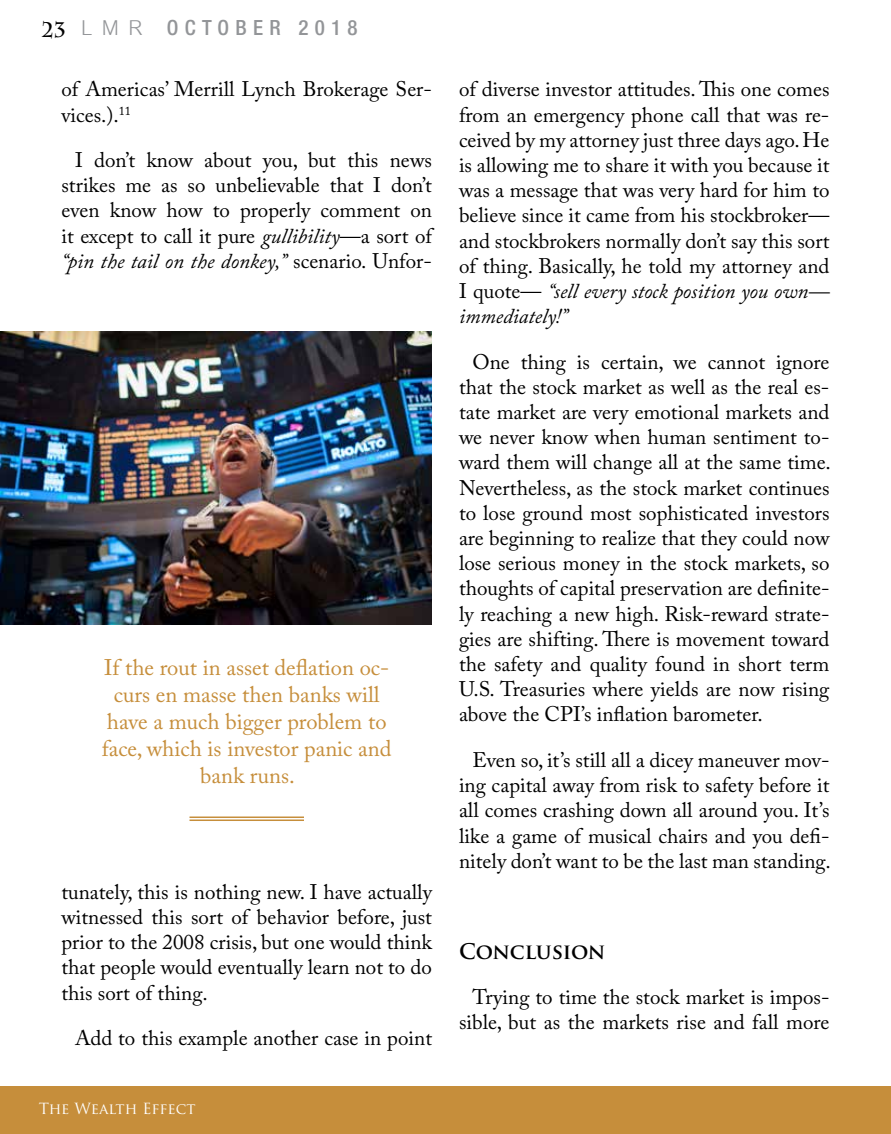
<style>
.page{position:relative;width:891px;height:1134px;background:#fff}
.page>*{position:absolute;margin:0;border:0;box-sizing:border-box;transform-origin:0 0}
.t1{font:22.5px/27px "Adobe Caslon Pro";color:#c68e3b;text-align:center}
.t2{font:21px/25.2px "Adobe Caslon Pro";color:#000;text-align:justify}
.t3{font:500 condensed 21px "Helvetica Neue LT Std";letter-spacing:.3em;color:#939598}
.t4{font:700 21px "Trajan Pro";letter-spacing:-.01em;color:#000}
.t5{font:15px "Trajan Pro";color:#fff}
.s1{font-family:"Charlemagne Std";font-weight:700;font-stretch:normal;color:#000}
.s2{font-family:"Cordia New";font-weight:400;font-stretch:normal;font-size:31.5px}
.s3{font-style:italic}
</style>
<div class="page">
<div style="left:0;top:1086px;width:891px;height:48px;background:#c68e3b"></div>
<hr style="left:190px;top:817px;width:114px;height:1px;background:#c68e3b">
<hr style="left:190px;top:820px;width:114px;height:1px;background:#c68e3b">
<img style="left:0;top:332px;width:432px;height:293px">
<p class="t3" style="left:42px;top:15px;width:317px"><span class="s1">23</span> <span class="s2">LMR</span> OCTOBER 2018</p>
<p class="t2" style="left:62px;top:77px;width:372px">of Americas’ Merrill Lynch Brokerage Ser&shy;vices.).<sup>11</sup></p>
<p class="t2" style="left:61px;top:147px;width:372px;text-indent:14px">I don’t know about you, but this news strikes me as so unbelievable that I don’t even know how to properly comment on it except to call it pure <span class="s3">gullibility</span>—a sort of <span class="s3">“pin the tail on the donkey,”</span> scenario. Unfor-</p>
<p class="t1" style="left:102px;top:654px;width:291px">If the rout in asset deflation oc&shy;curs en masse then banks will have a much bigger problem to face, which is investor panic and bank runs.</p>
<p class="t2" style="left:62px;top:879px;width:372px">tunately, this is nothing new. I have actually witnessed this sort of behavior before, just prior to the 2008 crisis, but one would think that people would eventually learn not to do this sort of thing.</p>
<p class="t2" style="left:75px;top:1025px;width:359px">Add to this example another case in point</p>
<p class="t5" style="left:39px;top:1099px;width:158px">The Wealth Effect</p>
<p class="t2" style="left:459px;top:77px;width:372px">of diverse investor attitudes. This one comes from an emergency phone call that was re&shy;ceived by my attorney just three days ago. He is allowing me to share it with you because it was a message that was very hard for him to believe since it came from his stockbroker— and stockbrokers normally don’t say this sort of thing. Basically, he told my attorney and I quote— <span class="s3">“sell every stock position you own— immediately!”</span></p>
<p class="t2" style="left:459px;top:349px;width:373px;text-indent:14px">One thing is certain, we cannot ignore that the stock market as well as the real es&shy;tate market are very emotional markets and we never know when human sentiment to&shy;ward them will change all at the same time.<br>Nevertheless, as the stock market continues to lose ground most sophisticated investors are beginning to realize that they could now lose serious money in the stock markets, so thoughts of capital preservation are definite&shy;ly reaching a new high. Risk-reward strate&shy;gies are shifting. There is movement toward the safety and quality found in short term U.S. Treasuries where yields are now rising above the CPI’s inflation barometer.</p>
<p class="t2" style="left:459px;top:747px;width:373px;text-align:center">Even so, it’s still all a dicey maneuver mov&shy;ing capital away from risk to safety before it all comes crashing down all around you. It’s like a game of musical chairs and you defi&shy;nitely don’t want to be the last man standing.</p>
<p class="t4" style="left:459px;top:938px;width:148px">CONCLUSION</p>
<p class="t2" style="left:459px;top:984px;width:372px;text-align:right">Trying to time the stock market is impos&shy;sible, but as the markets rise and fall more</p>
</div>
